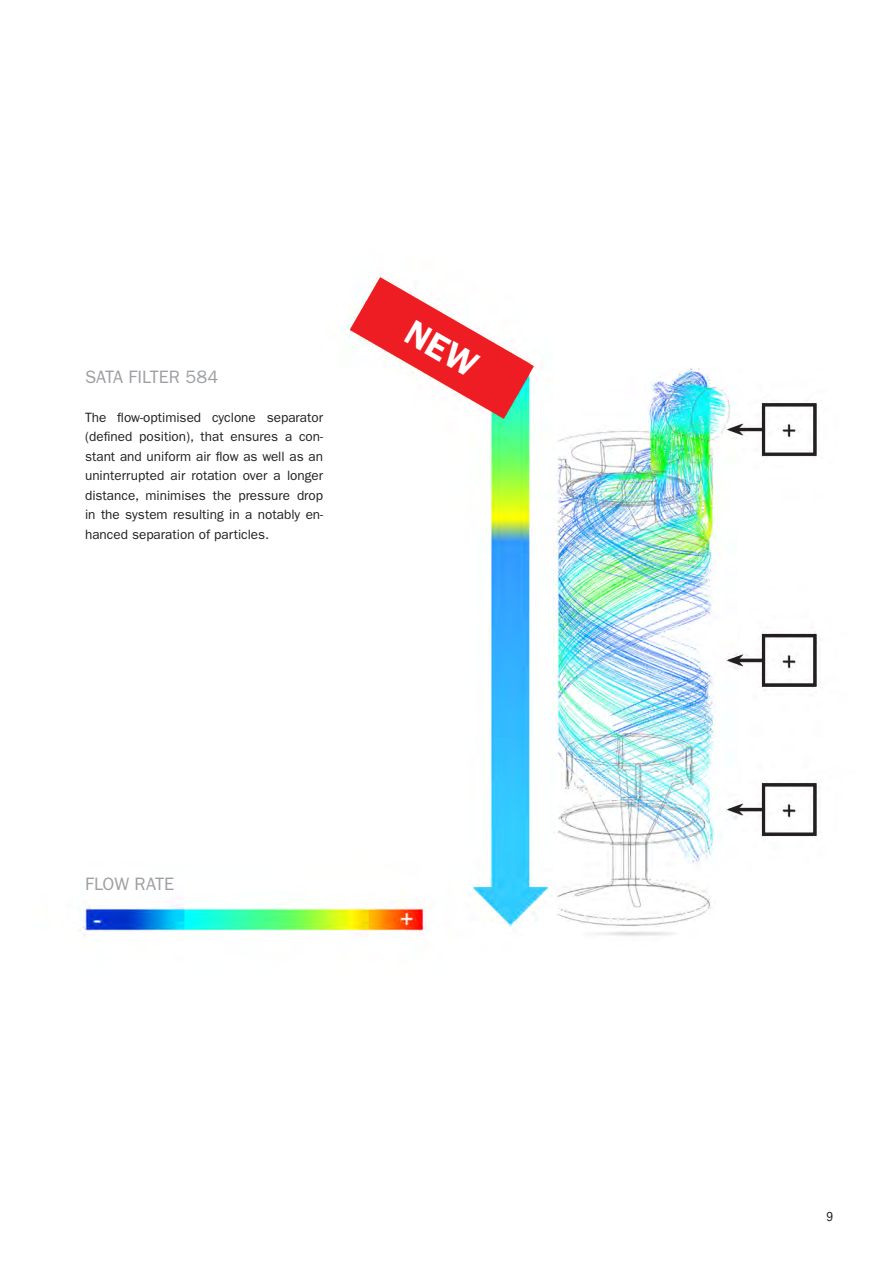
<style>
.page{position:relative;width:893px;height:1263px;background:#fff}
.page>*{position:absolute;margin:0;border:0;box-sizing:border-box;transform-origin:0 0}
.Table-Standard{font:22.95px "ITC Franklin Gothic Std";color:#231f20}
.Copy_Book{font:18px "ITC Franklin Gothic Std";letter-spacing:-.005em;color:#9d9fa2}
.Copy_Head_grau{font:18px "ITC Franklin Gothic Std";letter-spacing:-.005em;color:#9d9fa2}
.Copy_Book-2{font:13.5px/19.5px "ITC Franklin Gothic Std";color:#231f20;text-align:justify}
.t1{font:condensed 13.5px "ITC Franklin Gothic Std";color:#231f20}
</style>
<div class="page">
<img style="left:80px;top:276px;width:740px;height:660px">
<div style="left:762px;top:403px;width:54px;height:53px;border:3px solid #231f20"></div>
<div style="left:762px;top:634px;width:54px;height:52px;border:3px solid #231f20"></div>
<div style="left:762px;top:783px;width:54px;height:53px;border:3px solid #231f20"></div>
<hr style="left:737px;top:428px;width:25px;height:3px;background:#231f20">
<svg style="left:727px;top:424px;width:16px;height:11px"></svg>
<hr style="left:737px;top:659px;width:25px;height:3px;background:#231f20">
<svg style="left:727px;top:654px;width:16px;height:12px"></svg>
<hr style="left:737px;top:808px;width:25px;height:3px;background:#231f20">
<svg style="left:727px;top:803px;width:16px;height:12px"></svg>
<svg style="left:350px;top:277px;width:184px;height:141px"></svg>
<p class="Copy_Book" style="left:85px;top:366px;width:135px">SATA FILTER 584</p>
<p class="Copy_Book-2" style="left:85px;top:408px;width:240px">The flow-optimised cyclone separator (defined position), that ensures a con&shy;stant and uniform air flow as well as an uninterrupted air rotation over a longer distance, minimises the pressure drop in the system resulting in a notably en&shy;hanced separation of particles.</p>
<p class="Copy_Head_grau" style="left:85px;top:873px;width:91px">FLOW RATE</p>
<p class="Table-Standard" style="left:782px;top:416px;width:15px">+</p>
<p class="Table-Standard" style="left:782px;top:647px;width:15px">+</p>
<p class="Table-Standard" style="left:782px;top:796px;width:15px">+</p>
<p class="t1" style="left:827px;top:1209px;width:8px">9</p>
</div>
